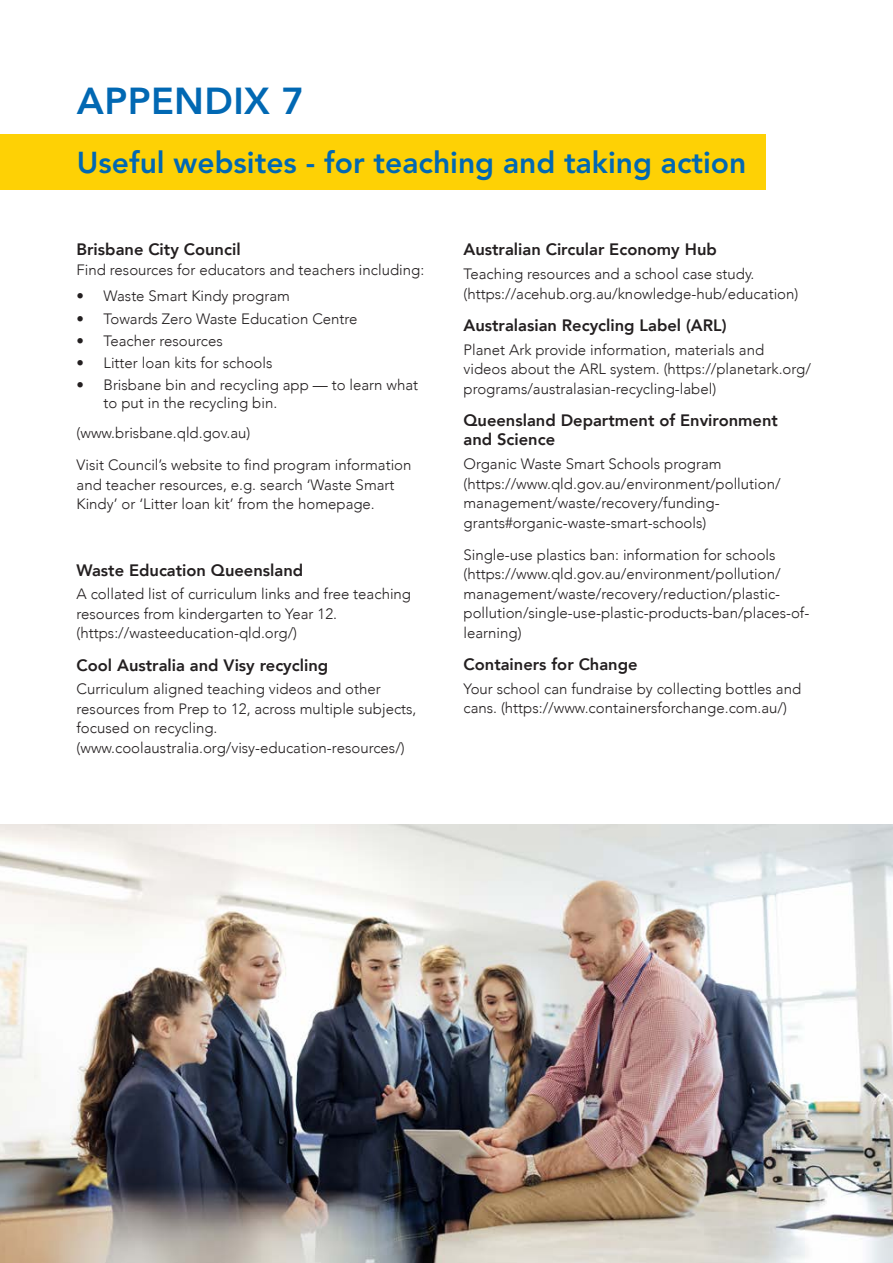
<style>
.page{position:relative;width:893px;height:1263px;background:#fff}
.page>*{position:absolute;margin:0;border:0;box-sizing:border-box;transform-origin:0 0}
.t1{font:800 37.5px "Avenir";letter-spacing:.01em;color:#0168b3}
.t2{font:800 30px "Avenir LT Std";color:#0168b3}
.t3{font:800 16.5px/19.5px "Avenir";color:#231f20}
.t4{font:300 15px/19.5px "Avenir";color:#231f20}
</style>
<div class="page">
<div style="left:0;top:134px;width:765px;height:56px;background:#fed105"></div>
<img style="left:0;top:825px;width:893px;height:438px">
<h2 class="t1" style="left:77px;top:72px;width:228px">APPENDIX 7</h2>
<h3 class="t2" style="left:77px;top:145px;width:671px">Useful websites - for teaching and taking action</h3>
<h4 class="t3" style="left:77px;top:240px;width:166px">Brisbane City Council</h4>
<p class="t4" style="left:77px;top:260px;width:349px">Find resources for educators and teachers including:</p>
<p class="t4" style="left:77px;top:286px;width:215px">• Waste Smart Kindy program</p>
<p class="t4" style="left:77px;top:309px;width:283px">• Towards Zero Waste Education Centre</p>
<p class="t4" style="left:77px;top:331px;width:148px">• Teacher resources</p>
<p class="t4" style="left:77px;top:353px;width:197px">• Litter loan kits for schools</p>
<p class="t4" style="left:104px;top:376px;width:316px;line-height:18px;text-indent:-27px">• Brisbane bin and recycling app — to learn what to put in the recycling bin.</p>
<p class="t4" style="left:77px;top:417px;width:336px;line-height:32.2px">(www.brisbane.qld.gov.au)<br>Visit Council’s website to find program information</p>
<p class="t4" style="left:77px;top:475px;width:319px">and teacher resources, e.g. search ‘Waste Smart<br>Kindy’ or ‘Litter loan kit’ from the homepage.</p>
<h4 class="t3" style="left:77px;top:560px;width:228px">Waste Education Queensland</h4>
<p class="t4" style="left:77px;top:584px;width:336px">A collated list of curriculum links and free teaching resources from kindergarten to Year 12. (https://wasteeducation-qld.org/)</p>
<h4 class="t3" style="left:77px;top:655px;width:253px">Cool Australia and Visy recycling</h4>
<p class="t4" style="left:77px;top:679px;width:341px">Curriculum aligned teaching videos and other resources from Prep to 12, across multiple subjects, focused on recycling. (www.coolaustralia.org/visy-education-resources/)</p>
<h4 class="t3" style="left:463px;top:240px;width:255px">Australian Circular Economy Hub</h4>
<p class="t4" style="left:463px;top:264px;width:336px">Teaching resources and a school case study. (https://acehub.org.au/knowledge-hub/education)</p>
<h4 class="t3" style="left:463px;top:315px;width:265px">Australasian Recycling Label (ARL)</h4>
<p class="t4" style="left:463px;top:340px;width:349px">Planet Ark provide information, materials and videos about the ARL system. (https://planetark.org/ programs/australasian-recycling-label)</p>
<h4 class="t3" style="left:463px;top:410px;width:316px">Queensland Department of Environment and Science</h4>
<p class="t4" style="left:463px;top:454px;width:319px">Organic Waste Smart Schools program (https://www.qld.gov.au/environment/pollution/ management/waste/recovery/funding&shy;grants#organic-waste-smart-schools)</p>
<p class="t4" style="left:463px;top:545px;width:347px">Single-use plastics ban: information for schools (https://www.qld.gov.au/environment/pollution/ management/waste/recovery/reduction/plastic&shy;pollution/single-use-plastic-products-ban/places-of&shy;learning)</p>
<h4 class="t3" style="left:463px;top:655px;width:176px">Containers for Change</h4>
<p class="t4" style="left:463px;top:679px;width:339px">Your school can fundraise by collecting bottles and cans. (https://www.containersforchange.com.au/)</p>
</div>
